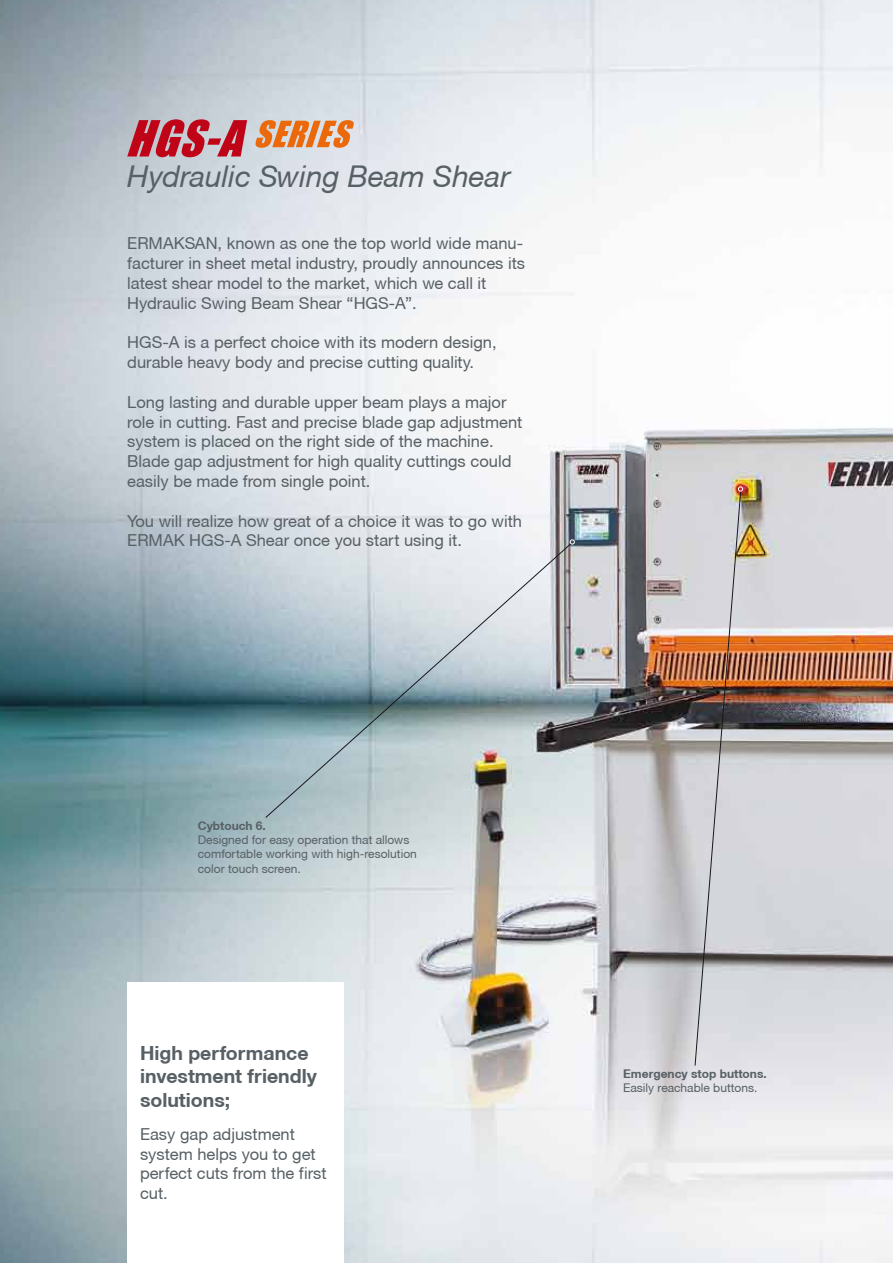
<style>
.page{position:relative;width:893px;height:1263px;background:#fff}
.page>*{position:absolute;margin:0;border:0;box-sizing:border-box;transform-origin:0 0}
.t1{font:italic 30px "Helvetica Neue CE";color:#576065}
.t2{font:700 19.5px/23.4px "Helvetica Neue CE";color:#576065}
.t3{font:16.5px/19.8px "Helvetica Neue CE";color:#576065}
.t4{font:12px/14.4px "Helvetica Neue CE";color:#576065}
.t5{font:700 12px "Helvetica Neue CE";color:#576065}
</style>
<div class="page">
<img style="left:0;top:0;width:893px;height:1263px">
<svg style="left:265px;top:543px;width:307px;height:275px"></svg>
<svg style="left:569px;top:539px;width:7px;height:6px"></svg>
<div style="left:127px;top:982px;width:217px;height:281px;background:#fff"></div>
<svg style="left:127px;top:119px;width:120px;height:38px"></svg>
<img style="left:695px;top:486px;width:48px;height:580px">
<svg style="left:255px;top:120px;width:99px;height:28px"></svg>
<h1 class="t1" style="left:127px;top:158px;width:384px">Hydraulic Swing Beam Shear</h1>
<p class="t3" style="left:127px;top:234px;width:399px">ERMAKSAN, known as one the top world wide manu&shy;facturer in sheet metal industry, proudly announces its latest shear model to the market, which we call it Hydraulic Swing Beam Shear “HGS-A”.</p>
<p class="t3" style="left:127px;top:333px;width:371px">HGS-A is a perfect choice with its modern design, durable heavy body and precise cutting quality.</p>
<p class="t3" style="left:127px;top:392px;width:397px">Long lasting and durable upper beam plays a major role in cutting. Fast and precise blade gap adjustment system is placed on the right side of the machine.<br>Blade gap adjustment for high quality cuttings could easily be made from single point.</p>
<p class="t3" style="left:127px;top:511px;width:396px">You will realize how great of a choice it was to go with<br>ERMAK HGS-A Shear once you start using it.</p>
<p class="t5" style="left:198px;top:818px;width:69px">Cybtouch 6.</p>
<p class="t4" style="left:198px;top:833px;width:221px">Designed for easy operation that allows comfortable working with high-resolution color touch screen.</p>
<p class="t2" style="left:140px;top:1041px;width:178px">High performance investment friendly solutions;</p>
<p class="t3" style="left:140px;top:1124px;width:188px">Easy gap adjustment system helps you to get perfect cuts from the first cut.</p>
<p class="t5" style="left:623px;top:1066px;width:145px">Emergency stop buttons.</p>
<p class="t4" style="left:623px;top:1081px;width:136px">Easily reachable buttons.</p>
</div>
